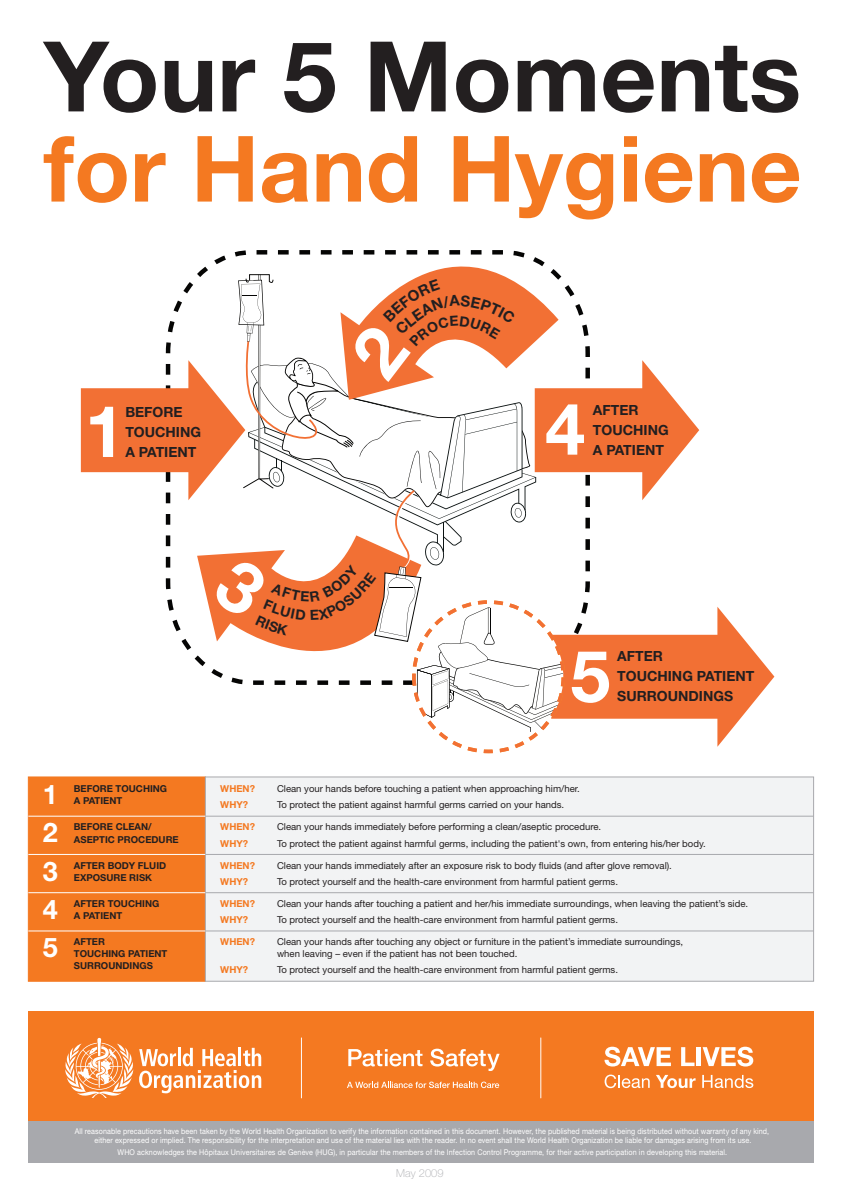
<style>
.page{position:relative;width:842px;height:1191px;background:#fff}
.page>*{position:absolute;margin:0;border:0;box-sizing:border-box;transform-origin:0 0}
.t1{font:700 97.6px "Helvetica Neue";color:#231f20}
.t2{font:700 91.6px "Helvetica Neue";color:#f47921}
.t3{font:700 71.7px "Helvetica Neue";color:#fff}
.t4{font:700 27px/38.3px "Helvetica Neue";color:#fff;text-align:justify}
.t5{font:700 14px/20px "Helvetica Neue";color:#231f20}
.t6{font:100 11px "Helvetica Neue";letter-spacing:.005em;color:#a8a9ad}
.t7{font:9.5px/12.1px "Helvetica Neue";color:#231f20}
.t8{font:700 9.5px/12.1px "Helvetica Neue";color:#231f20}
.t9{font:700 9.5px "Helvetica Neue";color:#f47921}
.t10{font:8px/9px "Helvetica Neue";letter-spacing:.015em;color:#fff;text-align:center;scale:.9 1}
</style>
<div class="page">
<div style="left:28px;top:776px;width:178px;height:205px;background:#f47921;border:1px solid #f47921"></div>
<div style="left:205px;top:776px;width:609px;height:205px;background:#f2f3f4;border:1px solid #a8a9ad"></div>
<hr style="left:28px;top:816px;width:177px;height:1px;background:#fff">
<hr style="left:205px;top:816px;width:609px;height:1px;background:#a8a9ad">
<hr style="left:28px;top:854px;width:177px;height:1px;background:#fff">
<hr style="left:205px;top:854px;width:609px;height:1px;background:#a8a9ad">
<hr style="left:28px;top:892px;width:177px;height:1px;background:#fff">
<hr style="left:205px;top:892px;width:609px;height:1px;background:#a8a9ad">
<hr style="left:28px;top:930px;width:177px;height:1px;background:#fff">
<hr style="left:205px;top:930px;width:609px;height:1px;background:#a8a9ad">
<svg style="left:342px;top:250px;width:217px;height:24px"></svg>
<div style="left:28px;top:1120px;width:786px;height:42px;background:#a8a9ad"></div>
<div style="left:28px;top:1011px;width:786px;height:109px;background:#f47921"></div>
<svg style="left:65px;top:1038px;width:196px;height:60px"></svg>
<hr style="left:301px;top:1037px;width:1px;height:61px;background:#fff">
<hr style="left:540px;top:1037px;width:1px;height:61px;background:#fff">
<svg style="left:348px;top:1049px;width:74px;height:17px"></svg>
<svg style="left:430px;top:1048px;width:70px;height:23px"></svg>
<svg style="left:347px;top:1081px;width:152px;height:7px"></svg>
<svg style="left:605px;top:1074px;width:45px;height:14px"></svg>
<svg style="left:656px;top:1075px;width:39px;height:13px"></svg>
<svg style="left:702px;top:1075px;width:51px;height:13px"></svg>
<svg style="left:604px;top:1046px;width:67px;height:20px"></svg>
<svg style="left:681px;top:1047px;width:13px;height:19px"></svg>
<hr style="left:697px;top:1047px;width:4px;height:19px;background:#fff">
<svg style="left:703px;top:1046px;width:50px;height:20px"></svg>
<svg style="left:81px;top:274px;width:693px;height:472px"></svg>
<h1 class="t1" style="left:44px;top:16px;width:759px">Your 5 Moments</h1>
<h2 class="t2" style="left:44px;top:112px;width:759px">for Hand Hygiene</h2>
<h3 class="t3" style="left:85px;top:387px;width:41px">1</h3>
<h3 class="t5" style="left:125px;top:401px;width:77px">BEFORE<br>TOUCHING<br>A PATIENT</h3>
<h3 class="t3" style="left:545px;top:385px;width:41px">4</h3>
<h3 class="t5" style="left:593px;top:400px;width:77px">AFTER<br>TOUCHING<br>A PATIENT</h3>
<h3 class="t3" style="left:570px;top:632px;width:41px">5</h3>
<h3 class="t5" style="left:617px;top:646px;width:139px">AFTER<br>TOUCHING PATIENT<br>SURROUNDINGS</h3>
<p class="t8" style="left:74px;top:782px;width:95px">BEFORE TOUCHING<br>A PATIENT</p>
<p class="t8" style="left:74px;top:820px;width:106px">BEFORE CLEAN/<br>ASEPTIC PROCEDURE</p>
<p class="t8" style="left:74px;top:859px;width:94px">AFTER BODY FLUID<br>EXPOSURE RISK</p>
<p class="t8" style="left:74px;top:897px;width:87px">AFTER TOUCHING<br>A PATIENT</p>
<p class="t8" style="left:74px;top:935px;width:95px">AFTER<br>TOUCHING PATIENT<br>SURROUNDINGS</p>
<h3 class="t4" style="left:43px;top:774px;width:17px">1<br>2<br>3<br>4<br>5</h3>
<p class="t9" style="left:220px;top:783px;width:36px">WHEN?</p>
<p class="t7" style="left:277px;top:782px;width:304px">Clean your hands before touching a patient when approaching him/her.</p>
<p class="t9" style="left:220px;top:799px;width:29px">WHY?</p>
<p class="t7" style="left:277px;top:798px;width:289px">To protect the patient against harmful germs carried on your hands.</p>
<p class="t9" style="left:220px;top:821px;width:36px">WHEN?</p>
<p class="t7" style="left:277px;top:821px;width:326px">Clean your hands immediately before performing a clean/aseptic procedure.</p>
<p class="t9" style="left:220px;top:837px;width:29px">WHY?</p>
<p class="t7" style="left:277px;top:837px;width:430px">To protect the patient against harmful germs, including the patient's own, from entering his/her body.</p>
<p class="t9" style="left:220px;top:859px;width:36px">WHEN?</p>
<p class="t7" style="left:277px;top:859px;width:396px">Clean your hands immediately after an exposure risk to body fluids (and after glove removal).</p>
<p class="t9" style="left:220px;top:875px;width:29px">WHY?</p>
<p class="t7" style="left:277px;top:875px;width:342px">To protect yourself and the health-care environment from harmful patient germs.</p>
<p class="t9" style="left:220px;top:897px;width:36px">WHEN?</p>
<p class="t7" style="left:277px;top:897px;width:473px">Clean your hands after touching a patient and her/his immediate surroundings, when leaving the patient’s side.</p>
<p class="t9" style="left:220px;top:913px;width:29px">WHY?</p>
<p class="t7" style="left:277px;top:913px;width:342px">To protect yourself and the health-care environment from harmful patient germs.</p>
<p class="t9" style="left:220px;top:936px;width:36px">WHEN?</p>
<p class="t7" style="left:277px;top:935px;width:408px">Clean your hands after touching any object or furniture in the patient’s immediate surroundings, when leaving – even if the patient has not been touched.</p>
<p class="t9" style="left:220px;top:964px;width:29px">WHY?</p>
<p class="t7" style="left:277px;top:963px;width:342px">To protect yourself and the health-care environment from harmful patient germs.</p>
<p class="t10" style="left:75px;top:1126px;width:773px">All reasonable precautions have been taken by the World Health Organization to verify the information contained in this document. However, the published material is being distributed without warranty of any kind, either expressed or implied. The responsibility for the interpretation and use of the material lies with the reader. In no event shall the World Health Organization be liable for damages arising from its use.</p>
<p class="t10" style="left:118px;top:1147px;width:679px">WHO acknowledges the Hôpitaux Universitaires de Genève (HUG), in particular the members of the Infection Control Programme, for their active participation in developing this material.</p>
<p class="t6" style="left:396px;top:1167px;width:49px">May 2009</p>
</div>
